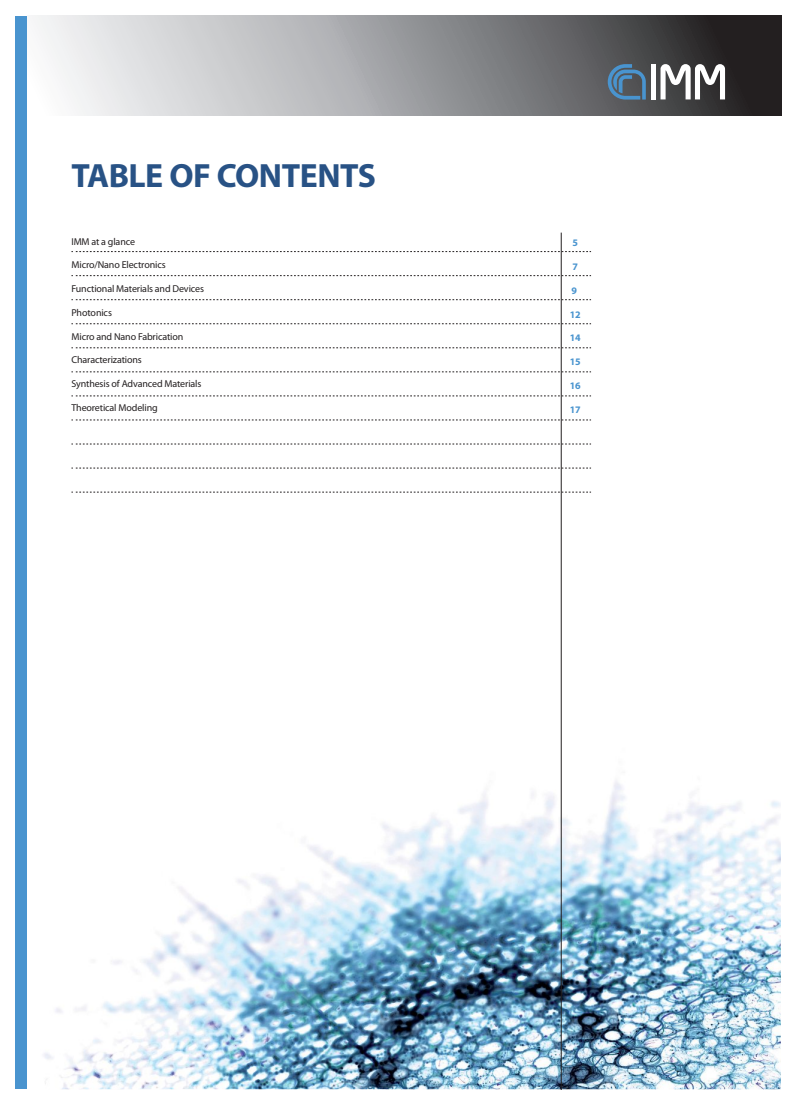
<style>
.page{position:relative;width:797px;height:1105px;background:#fff}
.page>*{position:absolute;margin:0;border:0;box-sizing:border-box;transform-origin:0 0}
.t1{font:700 33.75px "Myriad Pro";letter-spacing:-.015em;color:#285285}
.t2{font:10px "Myriad Pro";letter-spacing:-.01em;color:#231f20}
.t3{font:700 10px "Myriad Pro";letter-spacing:-.015em;color:#4994cf}
</style>
<div class="page">
<svg style="left:35px;top:16px;width:746px;height:99px;background:#98989a"></svg>
<svg style="left:660px;top:64px;width:65px;height:35px"></svg>
<div style="left:651px;top:64px;width:5px;height:35px;background:#fff"></div>
<svg style="left:608px;top:64px;width:38px;height:36px"></svg>
<img style="left:44px;top:666px;width:737px;height:423px">
<svg style="left:71px;top:251px;width:520px;height:1px"></svg>
<svg style="left:71px;top:299px;width:520px;height:1px"></svg>
<svg style="left:71px;top:396px;width:520px;height:1px"></svg>
<svg style="left:71px;top:347px;width:520px;height:1px"></svg>
<svg style="left:71px;top:444px;width:520px;height:1px"></svg>
<svg style="left:71px;top:275px;width:520px;height:1px"></svg>
<svg style="left:71px;top:323px;width:520px;height:1px"></svg>
<svg style="left:71px;top:420px;width:520px;height:1px"></svg>
<svg style="left:71px;top:371px;width:520px;height:1px"></svg>
<svg style="left:71px;top:468px;width:520px;height:1px"></svg>
<svg style="left:71px;top:492px;width:520px;height:1px"></svg>
<hr style="left:561px;top:233px;width:1px;height:856px;background:#231f20">
<div style="left:16px;top:16px;width:11px;height:1073px;background:#4994cf"></div>
<h1 class="t1" style="left:71px;top:162px;width:306px">TABLE OF CONTENTS</h1>
<p class="t2" style="left:71px;top:237px;width:65px">IMM at a glance</p>
<p class="t2" style="left:71px;top:261px;width:96px">Micro/Nano Electronics</p>
<p class="t2" style="left:71px;top:285px;width:134px">Functional Materials and Devices</p>
<p class="t2" style="left:71px;top:308px;width:42px">Photonics</p>
<p class="t2" style="left:71px;top:332px;width:113px">Micro and Nano Fabrication</p>
<p class="t2" style="left:71px;top:356px;width:72px">Characterizations</p>
<p class="t2" style="left:71px;top:380px;width:132px">Synthesis of Advanced Materials</p>
<p class="t2" style="left:71px;top:403px;width:88px">Theoretical Modeling</p>
<p class="t3" style="left:572px;top:239px;width:7px">5</p>
<p class="t3" style="left:572px;top:263px;width:7px">7</p>
<p class="t3" style="left:572px;top:286px;width:7px">9</p>
<p class="t3" style="left:570px;top:310px;width:12px">12</p>
<p class="t3" style="left:570px;top:334px;width:12px">14</p>
<p class="t3" style="left:570px;top:358px;width:12px">15</p>
<p class="t3" style="left:570px;top:381px;width:12px">16</p>
<p class="t3" style="left:570px;top:405px;width:12px">17</p>
</div>
